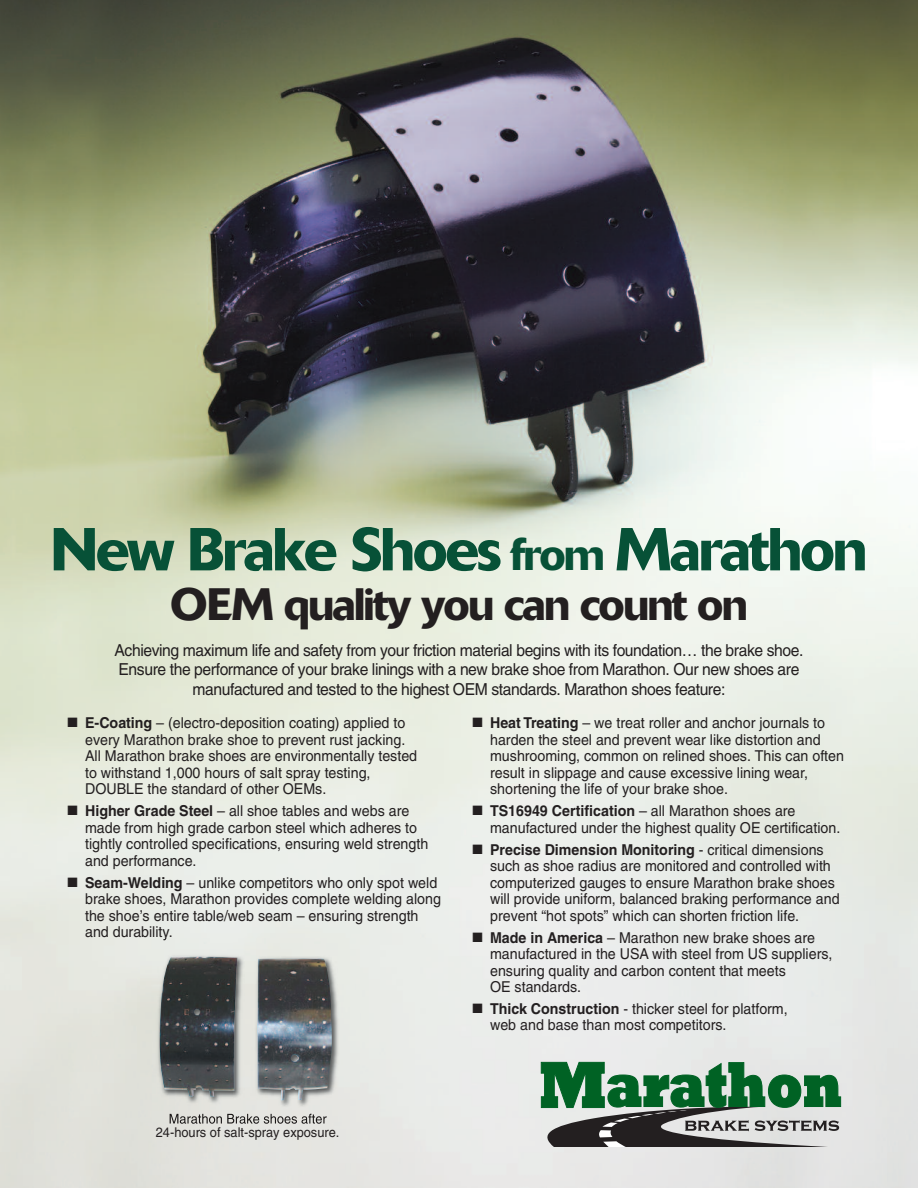
<style>
.page{position:relative;width:918px;height:1188px;background:#fff}
.page>*{position:absolute;margin:0;border:0;box-sizing:border-box;transform-origin:0 0}
.t1{font:500 60px "Delta";letter-spacing:-.04em;color:#075137}
.t2{font:500 45px "Delta";letter-spacing:-.04em;color:#231f20}
.t3{font:16.5px/19.5px "Helvetica";letter-spacing:-.025em;color:#231f20;text-align:center;scale:.95 1}
.t4{font:15px/16.5px "Helvetica";color:#231f20;scale:.95 1}
.t5{font:13.5px "Helvetica";color:#231f20;scale:.95 1}
.s1{font-size:45px}
.s2{font-weight:700}
</style>
<div class="page">
<img style="left:0;top:0;width:918px;height:1188px">
<svg style="left:541px;top:1062px;width:300px;height:85px;background:#71907c"></svg>
<img style="left:141px;top:938px;width:219px;height:188px">
<img style="left:170px;top:1114px;width:99px;height:10px">
<img style="left:159px;top:956px;width:173px;height:145px">
<h1 class="t1" style="left:51px;top:528px;width:818px">New Brake Shoes <span class="s1">from</span> Marathon</h1>
<h2 class="t2" style="left:170px;top:588px;width:579px">OEM quality you can count on</h2>
<p class="t3" style="left:115px;top:642px;width:727px">Achieving maximum life and safety from your friction material begins with its foundation… the brake shoe.<br>Ensure the performance of your brake linings with a new brake shoe from Marathon. Our new shoes are manufactured and tested to the highest OEM standards. Marathon shoes feature:</p>
<p class="t4" style="left:85px;top:716px;width:351px;text-indent:-18px">■ <span class="s2">E-Coating</span> – (electro-deposition coating) applied to every Marathon brake shoe to prevent rust jacking.<br>All Marathon brake shoes are environmentally tested to withstand 1,000 hours of salt spray testing, DOUBLE the standard of other OEMs.</p>
<p class="t4" style="left:85px;top:804px;width:363px;text-indent:-18px">■ <span class="s2">Higher Grade Steel</span> – all shoe tables and webs are made from high grade carbon steel which adheres to tightly controlled specifications, ensuring weld strength and performance.</p>
<p class="t4" style="left:85px;top:876px;width:376px;text-indent:-18px">■ <span class="s2">Seam-Welding</span> – unlike competitors who only spot weld brake shoes, Marathon provides complete welding along the shoe’s entire table/web seam – ensuring strength and durability.</p>
<p class="t4" style="left:490px;top:716px;width:374px;text-indent:-18px">■ <span class="s2">Heat Treating</span> – we treat roller and anchor journals to harden the steel and prevent wear like distortion and mushrooming, common on relined shoes. This can often result in slippage and cause excessive lining wear, shortening the life of your brake shoe.</p>
<p class="t4" style="left:490px;top:804px;width:370px;text-indent:-18px">■ <span class="s2">TS16949 Certification</span> – all Marathon shoes are manufactured under the highest quality OE certification.</p>
<p class="t4" style="left:490px;top:843px;width:369px;text-indent:-18px">■ <span class="s2">Precise Dimension Monitoring</span> - critical dimensions such as shoe radius are monitored and controlled with computerized gauges to ensure Marathon brake shoes will provide uniform, balanced braking performance and prevent “hot spots” which can shorten friction life.</p>
<p class="t4" style="left:490px;top:930px;width:362px;text-indent:-18px">■ <span class="s2">Made in America</span> – Marathon new brake shoes are manufactured in the USA with steel from US suppliers, ensuring quality and carbon content that meets<br>OE standards.</p>
<p class="t4" style="left:490px;top:1002px;width:315px;text-indent:-18px">■ <span class="s2">Thick Construction</span> - thicker steel for platform, web and base than most competitors.</p>
<p class="t5" style="left:156px;top:1127px;width:195px">24-hours of salt-spray exposure.</p>
</div>
